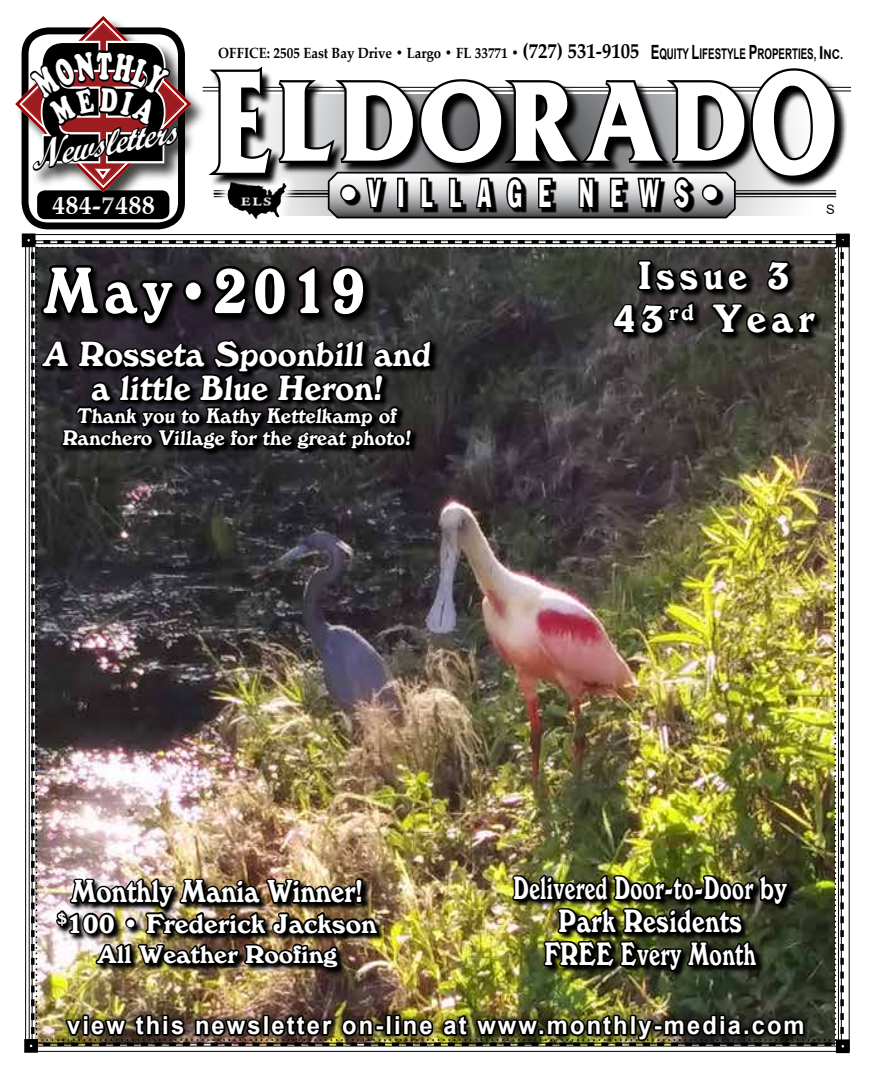
<style>
.page{position:relative;width:882px;height:1071px;background:#fff}
.page>*{position:absolute;margin:0;border:0;box-sizing:border-box;transform-origin:0 0}
.t1{font:700 133.35px "Friz Quadrata";color:#fff;scale:.72 1}
.t2{font:700 103.42px "Friz Quadrata";letter-spacing:.025em;color:#fff;scale:.91 1}
.t3{font:63.88px "Windsor BT";letter-spacing:.1em;color:#fff;scale:.86 1}
.t4{font:900 38.85px "Cooper";color:#fff;scale:.55 1}
.t5{font:38.15px/43.4px "Windsor BT";letter-spacing:.14em;color:#fff;text-align:center;scale:.92 1}
.t6{font:38.15px "Franklin Gothic Condensed";color:#fff}
.t7{font:33.77px/33.2px "Windsor BT";color:#fff;text-align:center;scale:.93 1}
.t8{font:italic 33.77px "Script MT Bold";color:#fff;scale:.91 1}
.t9{font:31.15px/32.9px "Windsor BT";letter-spacing:.02em;color:#fff;text-align:center;scale:.63 1}
.t10{font:30.8px "Windsor BT";color:#fff;scale:.82 1}
.t11{font:700 29.4px "Palatino";color:#fff}
.t12{font:26.07px "Windsor BT";color:#fff}
.t13{font:700 24.85px "Arial";letter-spacing:.09em;color:#fff;scale:.95 1}
.t14{font:24.32px "Windsor BT";color:#fff}
.t15{font:20.47px/22.9px "Windsor BT";color:#fff;text-align:center;scale:.93 1}
.t16{font:700 14.7px "Palatino Linotype";color:#000;scale:.9 1}
.t17{font:12.95px "Arial";color:#000}
.s1{font-size:39.55px}
.s2{font-size:20.82px}
.s3{font-family:"Arial";font-size:19.6px}
.s4{font-family:"Arial"}
.s5{font-family:"Arial";font-size:17.85px}
.s6{font-family:"Arial";font-size:13.3px}
.s7{font-size:133.35px}
.s8{font-size:58.98px}
</style>
<div class="page">
<hr style="left:203px;top:87px;width:648px;height:1px;background:#000">
<hr style="left:203px;top:91px;width:648px;height:1px;background:#000">
<div style="left:836px;top:234px;width:14px;height:13px;border:6px solid #000"></div>
<div style="left:24px;top:1039px;width:14px;height:14px;border:6px solid #000"></div>
<div style="left:836px;top:1039px;width:14px;height:14px;border:6px solid #000"></div>
<div style="left:57px;top:1005px;width:757px;height:45px;background:#000;opacity:.75"></div>
<img style="left:15px;top:16px;width:829px;height:1030px">
<h3 class="t4" style="left:97px;top:43px;width:29px">T</h3>
<h3 class="t8" style="left:26px;top:136px;width:165px;rotate:-10deg"><span class="s1">N</span>ewsletters</h3>
<h3 class="t11" style="left:52px;top:191px;width:105px">484-7488</h3>
<p class="t16" style="left:218px;top:43px;width:696px">OFFICE: 2505 East Bay Drive • Largo • FL 33771 • <span class="s2">(727) 531-9105</span> <span class="s3">E</span><span class="s4">QUITY</span> <span class="s3">L</span><span class="s4">IFESTYLE</span> <span class="s3">P</span><span class="s4">ROPERTIES,</span> <span class="s5">I</span><span class="s6">NC.</span></p>
<h1 class="t1" style="left:212px;top:30px;width:87px">E</h1>
<h3 class="t6" style="left:339px;top:170px;width:382px">•V I L L A G E N E W S •</h3>
<h2 class="t2" style="left:275px;top:50px;width:620px">LDORAD<span class="s7">O</span></h2>
<p class="t17" style="left:826px;top:200px;width:10px">S</p>
<h3 class="t3" style="left:43px;top:253px;width:376px">May<span class="s8">ï</span>2019</h3>
<h3 class="t5" style="left:614px;top:254px;width:219px">Issue 3<br>43<sup>rd</sup> Year</h3>
<h3 class="t7" style="left:42px;top:338px;width:423px">A Rosseta Spoonbill and a little Blue Heron!</h3>
<h3 class="t15" style="left:62px;top:404px;width:379px">Thank you to Kathy Kettelkamp of<br>Ranchero Village for the great photo!</h3>
<h3 class="t10" style="left:71px;top:873px;width:357px">Monthly Mania Winner!</h3>
<h3 class="t12" style="left:58px;top:908px;width:321px"><sup>$</sup>100 ï Frederick Jackson</h3>
<h3 class="t14" style="left:97px;top:940px;width:242px">All Weather Roofing</h3>
<h3 class="t9" style="left:513px;top:872px;width:436px">Delivered Door-to-Door by<br>Park Residents<br>FREE Every Month</h3>
<h3 class="t13" style="left:67px;top:1008px;width:778px">view this newsletter on-line at www.monthly-media.com</h3>
</div>
